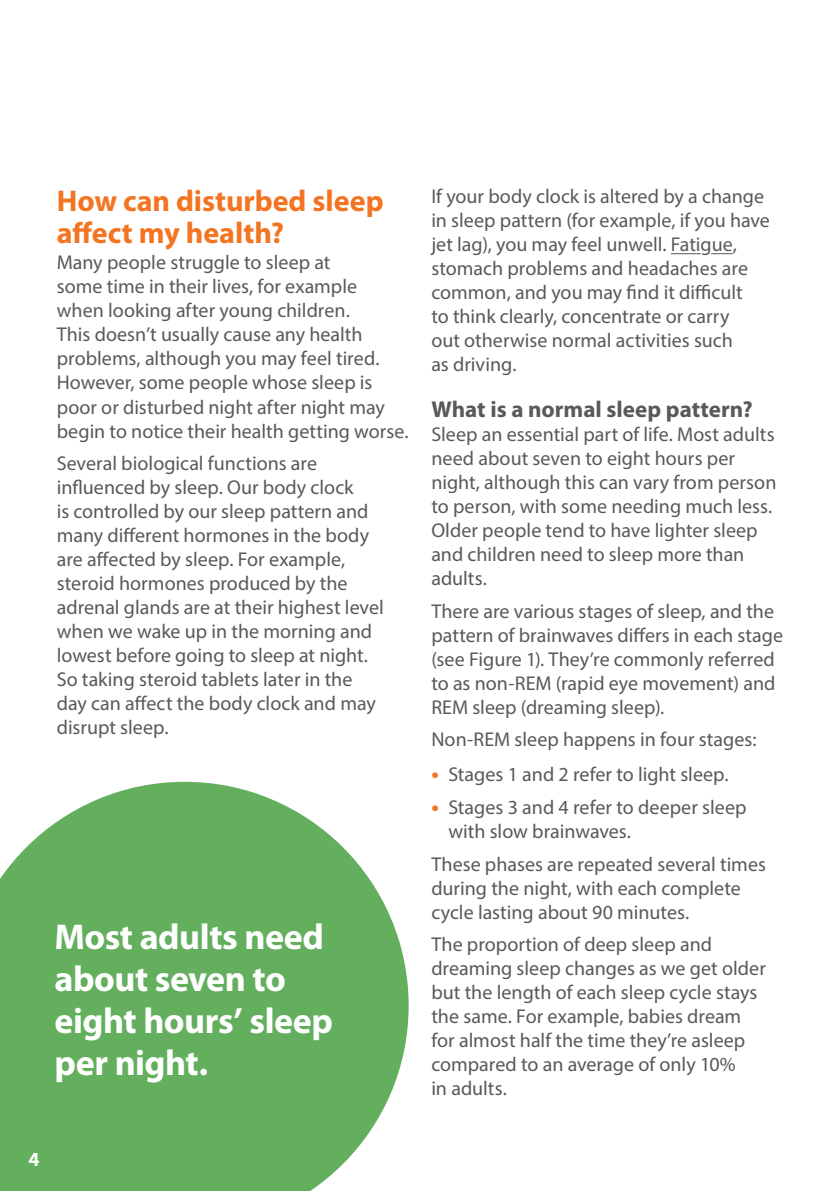
<style>
.page{position:relative;width:840px;height:1191px;background:#fff}
.page>*{position:absolute;margin:0;border:0;box-sizing:border-box;transform-origin:0 0}
.t1{font:700 36px/42px "Myriad Pro";letter-spacing:-.015em;color:#fff}
.t2{font:700 30px/32px "Myriad Pro";color:#f37421}
.t3{font:700 23px "Myriad Pro";color:#58595b}
.t4{font:20px/24px "Myriad Pro";color:#58595b}
.t5{font:700 20px "Myriad Pro";color:#fff}
.s1{font-weight:700;font-size:22px;color:#f37421}
</style>
<div class="page">
<svg style="left:670px;top:253px;width:63px;height:2px"></svg>
<svg style="left:0;top:782px;width:408px;height:409px;background:#77b972"></svg>
<h2 class="t2" style="left:57px;top:183px;width:328px">How can disturbed sleep affect my health?</h2>
<p class="t4" style="left:57px;top:250px;width:353px">Many people struggle to sleep at<br>some time in their lives, for example when looking after young children.<br>This doesn’t usually cause any health problems, although you may feel tired.<br>However, some people whose sleep is poor or disturbed night after night may begin to notice their health getting worse.</p>
<p class="t4" style="left:57px;top:451px;width:328px">Several biological functions are influenced by sleep. Our body clock<br>is controlled by our sleep pattern and many different hormones in the body are affected by sleep. For example, steroid hormones produced by the adrenal glands are at their highest level when we wake up in the morning and lowest before going to sleep at night.<br>So taking steroid tablets later in the day can affect the body clock and may disrupt sleep.</p>
<h1 class="t1" style="left:54px;top:915px;width:280px">Most adults need about seven to eight hours’ sleep per night.</h1>
<p class="t4" style="left:431px;top:184px;width:340px">If your body clock is altered by a change in sleep pattern (for example, if you have jet lag), you may feel unwell. Fatigue, stomach problems and headaches are common, and you may find it difficult<br>to think clearly, concentrate or carry<br>out otherwise normal activities such<br>as driving.</p>
<p class="t3" style="left:431px;top:394px;width:323px">What is a normal sleep pattern?</p>
<p class="t4" style="left:431px;top:422px;width:346px">Sleep an essential part of life. Most adults need about seven to eight hours per night, although this can vary from person to person, with some needing much less.<br>Older people tend to have lighter sleep and children need to sleep more than adults.</p>
<p class="t4" style="left:431px;top:598px;width:353px">There are various stages of sleep, and the pattern of brainwaves differs in each stage (see Figure 1). They’re commonly referred to as non-REM (rapid eye movement) and REM sleep (dreaming sleep).</p>
<p class="t4" style="left:431px;top:727px;width:326px">Non-REM sleep happens in four stages:</p>
<p class="t4" style="left:431px;top:762px;width:298px"><span class="s1">•</span> Stages 1 and 2 refer to light sleep.</p>
<p class="t4" style="left:448px;top:795px;width:299px;text-indent:-17px"><span class="s1">•</span> Stages 3 and 4 refer to deeper sleep with slow brainwaves.</p>
<p class="t4" style="left:431px;top:851px;width:336px">These phases are repeated several times during the night, with each complete cycle lasting about 90 minutes.</p>
<p class="t4" style="left:431px;top:932px;width:336px">The proportion of deep sleep and dreaming sleep changes as we get older but the length of each sleep cycle stays the same. For example, babies dream for almost half the time they’re asleep compared to an average of only 10%<br>in adults.</p>
<p class="t5" style="left:28px;top:1146px;width:13px">4</p>
</div>
